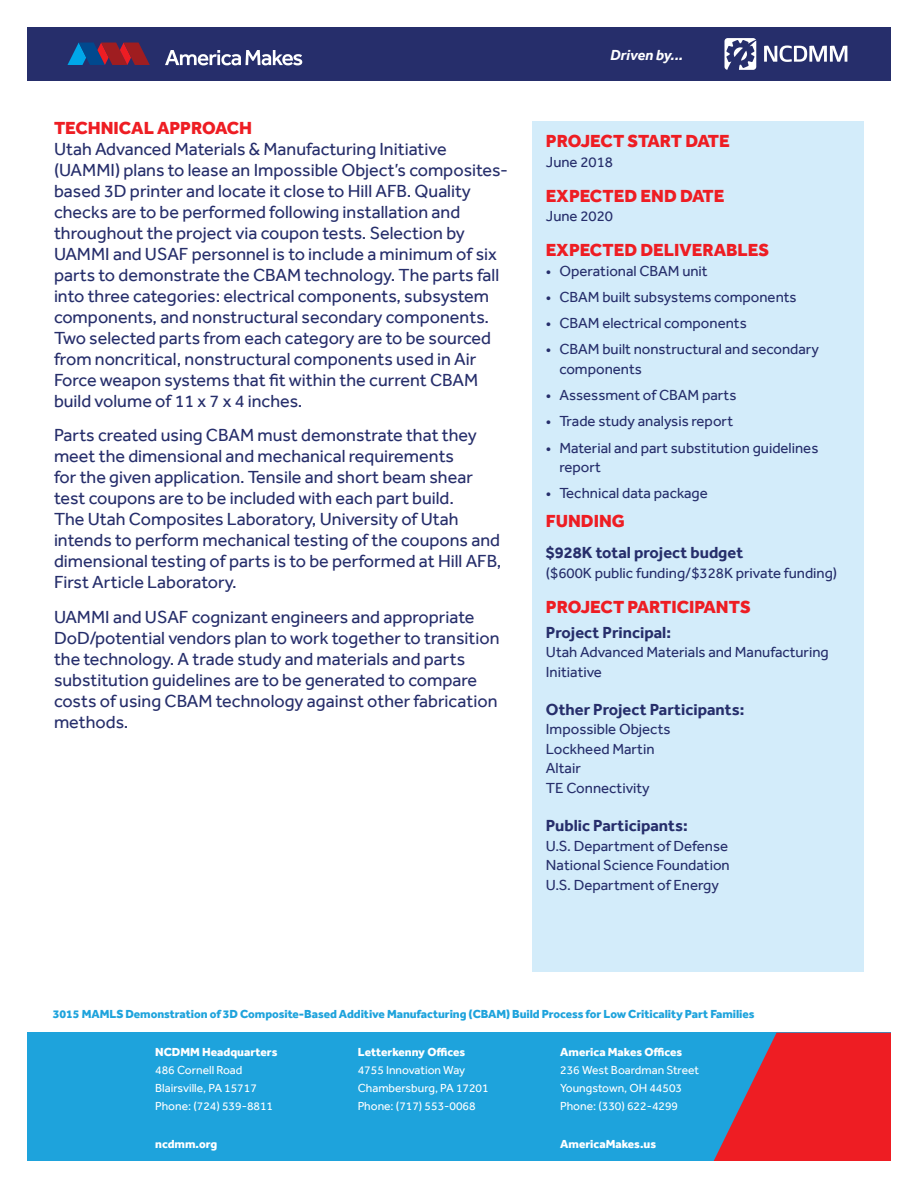
<style>
.page{position:relative;width:918px;height:1188px;background:#fff}
.page>*{position:absolute;margin:0;border:0;box-sizing:border-box;transform-origin:0 0}
.Body_Copy{font:18px/21px "Effra";color:#262e6b}
.Red_Heading{font:800 18px "Effra";color:#ee1d23}
.Sidebar-Deliverable{font:800 18px "Effra";color:#ee1d23}
.Sidebar-Bold_sub_hea{font:700 16.5px "Effra";color:#262e6b}
.Sidebar-Deliverable-2{font:15px/19.5px "Effra";color:#262e6b}
.Sidebar-Body_copy{font:15px/19.5px "Effra";color:#262e6b}
.t1{font:italic 700 15px "Effra";color:#fff}
.t2{font:12px/18px "Effra";color:#fff}
.Footer-_LtBlue_Proje{font:800 12px "Effra";letter-spacing:-.005em;color:#1ea3dc}
.t3{font:800 12px "Effra";color:#fff}
</style>
<div class="page">
<div style="left:27px;top:27px;width:864px;height:54px;background:#262e6b"></div>
<div style="left:27px;top:1033px;width:864px;height:128px;background:#1ea3dc"></div>
<svg style="left:714px;top:1033px;width:177px;height:128px"></svg>
<svg style="left:67px;top:43px;width:83px;height:22px"></svg>
<svg style="left:165px;top:50px;width:137px;height:15px"></svg>
<svg style="left:764px;top:45px;width:83px;height:17px"></svg>
<svg style="left:724px;top:38px;width:32px;height:32px"></svg>
<div style="left:532px;top:122px;width:332px;height:850px;background:#d3ecfa"></div>
<p class="Red_Heading" style="left:54px;top:117px;width:200px">TECHNICAL APPROACH</p>
<p class="Body_Copy" style="left:54px;top:138px;width:456px">Utah Advanced Materials &amp; Manufacturing Initiative (UAMMI) plans to lease an Impossible Object’s composites&shy;based 3D printer and locate it close to Hill AFB. Quality checks are to be performed following installation and throughout the project via coupon tests. Selection by UAMMI and USAF personnel is to include a minimum of six parts to demonstrate the CBAM technology. The parts fall into three categories: electrical components, subsystem components, and nonstructural secondary components.<br>Two selected parts from each category are to be sourced from noncritical, nonstructural components used in Air Force weapon systems that fit within the current CBAM build volume of 11 x 7 x 4 inches.</p>
<p class="Body_Copy" style="left:54px;top:424px;width:449px">Parts created using CBAM must demonstrate that they meet the dimensional and mechanical requirements<br>for the given application. Tensile and short beam shear test coupons are to be included with each part build.<br>The Utah Composites Laboratory, University of Utah intends to perform mechanical testing of the coupons and dimensional testing of parts is to be performed at Hill AFB, First Article Laboratory.</p>
<p class="Body_Copy" style="left:54px;top:606px;width:447px">UAMMI and USAF cognizant engineers and appropriate DoD/potential vendors plan to work together to transition the technology. A trade study and materials and parts substitution guidelines are to be generated to compare costs of using CBAM technology against other fabrication methods.</p>
<p class="t1" style="left:610px;top:46px;width:74px">Driven by...</p>
<p class="Red_Heading" style="left:546px;top:130px;width:185px">PROJECT START DATE</p>
<p class="Sidebar-Body_copy" style="left:546px;top:152px;width:69px">June 2018</p>
<p class="Red_Heading" style="left:546px;top:185px;width:180px">EXPECTED END DATE</p>
<p class="Sidebar-Body_copy" style="left:546px;top:206px;width:69px">June 2020</p>
<p class="Red_Heading" style="left:546px;top:239px;width:225px">EXPECTED DELIVERABLES</p>
<p class="Sidebar-Deliverable-2" style="left:546px;top:261px;width:163px">• Operational CBAM unit</p>
<p class="Sidebar-Deliverable-2" style="left:546px;top:287px;width:252px">• CBAM built subsystems components</p>
<p class="Sidebar-Deliverable-2" style="left:546px;top:313px;width:202px">• CBAM electrical components</p>
<p class="Sidebar-Deliverable-2" style="left:559px;top:340px;width:261px;text-indent:-14px">• CBAM built nonstructural and secondary components</p>
<p class="Sidebar-Deliverable-2" style="left:546px;top:385px;width:192px">• Assessment of CBAM parts</p>
<p class="Sidebar-Deliverable-2" style="left:546px;top:412px;width:189px">• Trade study analysis report</p>
<p class="Sidebar-Deliverable-2" style="left:559px;top:438px;width:260px;text-indent:-14px">• Material and part substitution guidelines report</p>
<p class="Sidebar-Deliverable-2" style="left:546px;top:484px;width:163px">• Technical data package</p>
<p class="Sidebar-Deliverable" style="left:546px;top:510px;width:80px">FUNDING</p>
<p class="Sidebar-Bold_sub_hea" style="left:546px;top:543px;width:199px">$928K total project budget</p>
<p class="Sidebar-Body_copy" style="left:546px;top:563px;width:293px">($600K public funding/$328K private funding)</p>
<p class="Red_Heading" style="left:546px;top:596px;width:206px">PROJECT PARTICIPANTS</p>
<p class="Sidebar-Bold_sub_hea" style="left:546px;top:622px;width:127px">Project Principal:</p>
<p class="Sidebar-Body_copy" style="left:546px;top:642px;width:284px">Utah Advanced Materials and Manufacturing<br>Initiative</p>
<p class="Sidebar-Bold_sub_hea" style="left:546px;top:700px;width:200px">Other Project Participants:</p>
<p class="Sidebar-Body_copy" style="left:546px;top:719px;width:126px">Impossible Objects</p>
<p class="Sidebar-Body_copy" style="left:546px;top:739px;width:110px">Lockheed Martin</p>
<p class="Sidebar-Body_copy" style="left:546px;top:758px;width:36px">Altair</p>
<p class="Sidebar-Body_copy" style="left:546px;top:778px;width:105px">TE Connectivity</p>
<p class="Sidebar-Bold_sub_hea" style="left:546px;top:816px;width:143px">Public Participants:</p>
<p class="Sidebar-Body_copy" style="left:546px;top:836px;width:185px;text-align:justify">U.S. Department of Defense National Science Foundation U.S. Department of Energy</p>
<p class="Footer-_LtBlue_Proje" style="left:53px;top:1007px;width:703px">3015 MAMLS Demonstration of 3D Composite-Based Additive Manufacturing (CBAM) Build Process for Low Criticality Part Families</p>
<p class="t3" style="left:155px;top:1045px;width:124px">NCDMM Headquarters</p>
<p class="t2" style="left:155px;top:1061px;width:119px">486 Cornell Road<br>Blairsville, PA 15717<br>Phone: (724) 539-8811</p>
<p class="t3" style="left:155px;top:1137px;width:64px">ncdmm.org</p>
<p class="t3" style="left:358px;top:1045px;width:109px">Letterkenny Offices</p>
<p class="t2" style="left:358px;top:1061px;width:132px">4755 Innovation Way<br>Chambersburg, PA 17201<br>Phone: (717) 553-0068</p>
<p class="t3" style="left:560px;top:1045px;width:124px">America Makes Offices</p>
<p class="t2" style="left:560px;top:1061px;width:140px">236 West Boardman Street<br>Youngstown, OH 44503<br>Phone: (330) 622-4299</p>
<p class="t3" style="left:560px;top:1137px;width:98px">AmericaMakes.us</p>
</div>
